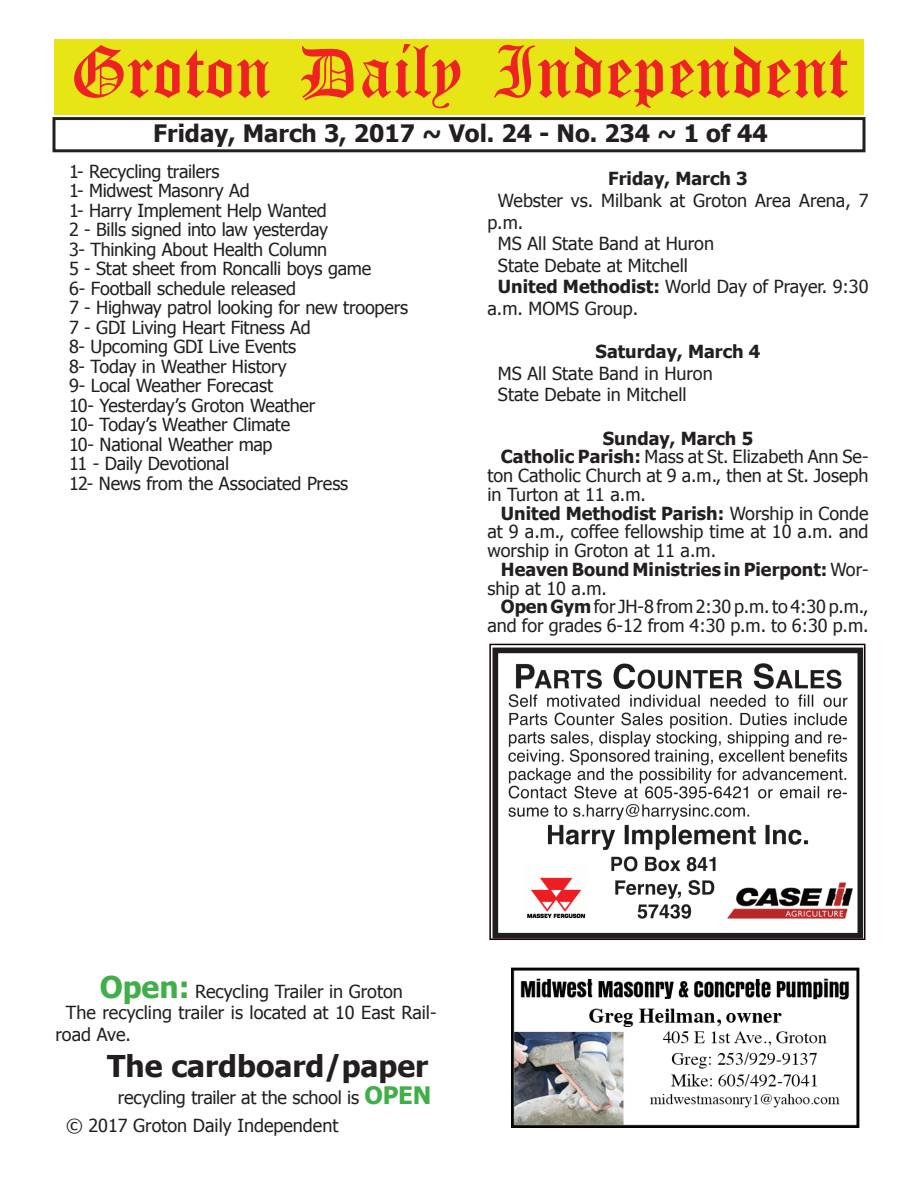
<style>
.page{position:relative;width:918px;height:1188px;background:#fff}
.page>*{position:absolute;margin:0;border:0;box-sizing:border-box;transform-origin:0 0}
.t1{font:54px "Old English Five";color:#ee2123}
.t2{font:700 30px "Tahoma";color:#231f20}
.t3{font:700 24px "Tahoma";color:#231f20}
.t4{font:18px/19.5px "Tahoma";letter-spacing:-.005em;color:#231f20}
.t5{font:700 18px "Tahoma";color:#231f20}
.s1{font-weight:700}
.s2{font-weight:400}
.s3{font-weight:700;font-size:30px;color:#40ae49}
.s4{font-weight:700;font-size:24px;color:#40ae49}
</style>
<div class="page">
<div style="left:52px;top:117px;width:814px;height:35px;border:3px solid #231f20"></div>
<div style="left:54px;top:40px;width:810px;height:75px;background:#e7e515"></div>
<img style="left:512px;top:967px;width:348px;height:161px">
<img style="left:492px;top:647px;width:371px;height:290px">
<div style="left:489px;top:644px;width:377px;height:296px;border:2px solid #1c0001"></div>
<h1 class="t1" style="left:70px;top:47px;width:779px">Groton Daily Independent</h1>
<h3 class="t3" style="left:153px;top:116px;width:616px">Friday, March 3, 2017 ~ Vol. 24 - No. 234 ~ 1 of 44</h3>
<p class="t4" style="left:69px;top:161px;width:341px">1- Recycling trailers<br>1- Midwest Masonry Ad<br>1- Harry Implement Help Wanted<br>2 - Bills signed into law yesterday<br>3- Thinking About Health Column<br>5 - Stat sheet from Roncalli boys game<br>6- Football schedule released<br>7 - Highway patrol looking for new troopers<br>7 - GDI Living Heart Fitness Ad<br>8- Upcoming GDI Live Events<br>8- Today in Weather History<br>9- Local Weather Forecast<br>10- Yesterday’s Groton Weather<br>10- Today’s Weather Climate<br>10- National Weather map<br>11 - Daily Devotional<br>12- News from the Associated Press</p>
<p class="t5" style="left:608px;top:166px;width:141px">Friday, March 3</p>
<p class="t4" style="left:498px;top:190px;width:372px">Webster vs. Milbank at Groton Area Arena, 7</p>
<p class="t4" style="left:487px;top:211px;width:37px">p.m.</p>
<p class="t4" style="left:498px;top:233px;width:218px">MS All State Band at Huron</p>
<p class="t4" style="left:498px;top:255px;width:192px">State Debate at Mitchell</p>
<p class="t4" style="left:498px;top:276px;width:372px"><span class="s1">United Methodist:</span> World Day of Prayer. 9:30</p>
<p class="t4" style="left:487px;top:298px;width:152px">a.m. MOMS Group.</p>
<p class="t5" style="left:596px;top:339px;width:166px">Saturday, March 4</p>
<p class="t4" style="left:498px;top:362px;width:216px;line-height:21.6px">MS All State Band in Huron<br>State Debate in Mitchell</p>
<p class="t5" style="left:603px;top:425px;width:152px">Sunday, March 5</p>
<p class="t4" style="left:501px;top:446px;width:369px"><span class="s1">Catholic Parish:</span> Mass at St. Elizabeth Ann Se-</p>
<p class="t4" style="left:487px;top:465px;width:383px">ton Catholic Church at 9 a.m., then at St. Joseph</p>
<p class="t4" style="left:487px;top:484px;width:160px">in Turton at 11 a.m.</p>
<p class="t5" style="left:501px;top:500px;width:369px">United Methodist Parish: <span class="s2">Worship in Conde</span></p>
<p class="t4" style="left:487px;top:521px;width:383px">at 9 a.m., coffee fellowship time at 10 a.m. and</p>
<p class="t4" style="left:487px;top:540px;width:230px">worship in Groton at 11 a.m.</p>
<p class="t5" style="left:501px;top:557px;width:369px">Heaven Bound Ministries in Pierpont: <span class="s2">Wor-</span></p>
<p class="t4" style="left:487px;top:578px;width:121px">ship at 10 a.m.</p>
<p class="t4" style="left:501px;top:596px;width:369px"><span class="s1">Open Gym</span> for JH-8 from 2:30 p.m. to 4:30 p.m.,</p>
<p class="t4" style="left:487px;top:615px;width:383px">and for grades 6-12 from 4:30 p.m. to 6:30 p.m.</p>
<p class="t4" style="left:100px;top:981px;width:305px"><span class="s3">Open:</span> Recycling Trailer in Groton</p>
<p class="t4" style="left:66px;top:1002px;width:372px">The recycling trailer is located at 10 East Rail-</p>
<p class="t4" style="left:56px;top:1024px;width:77px">road Ave.</p>
<h2 class="t2" style="left:107px;top:1046px;width:323px">The cardboard/paper</h2>
<p class="t4" style="left:118px;top:1087px;width:315px">recycling trailer at the school is <span class="s4">OPEN</span></p>
<p class="t4" style="left:66px;top:1115px;width:274px">© 2017 Groton Daily Independent</p>
</div>
